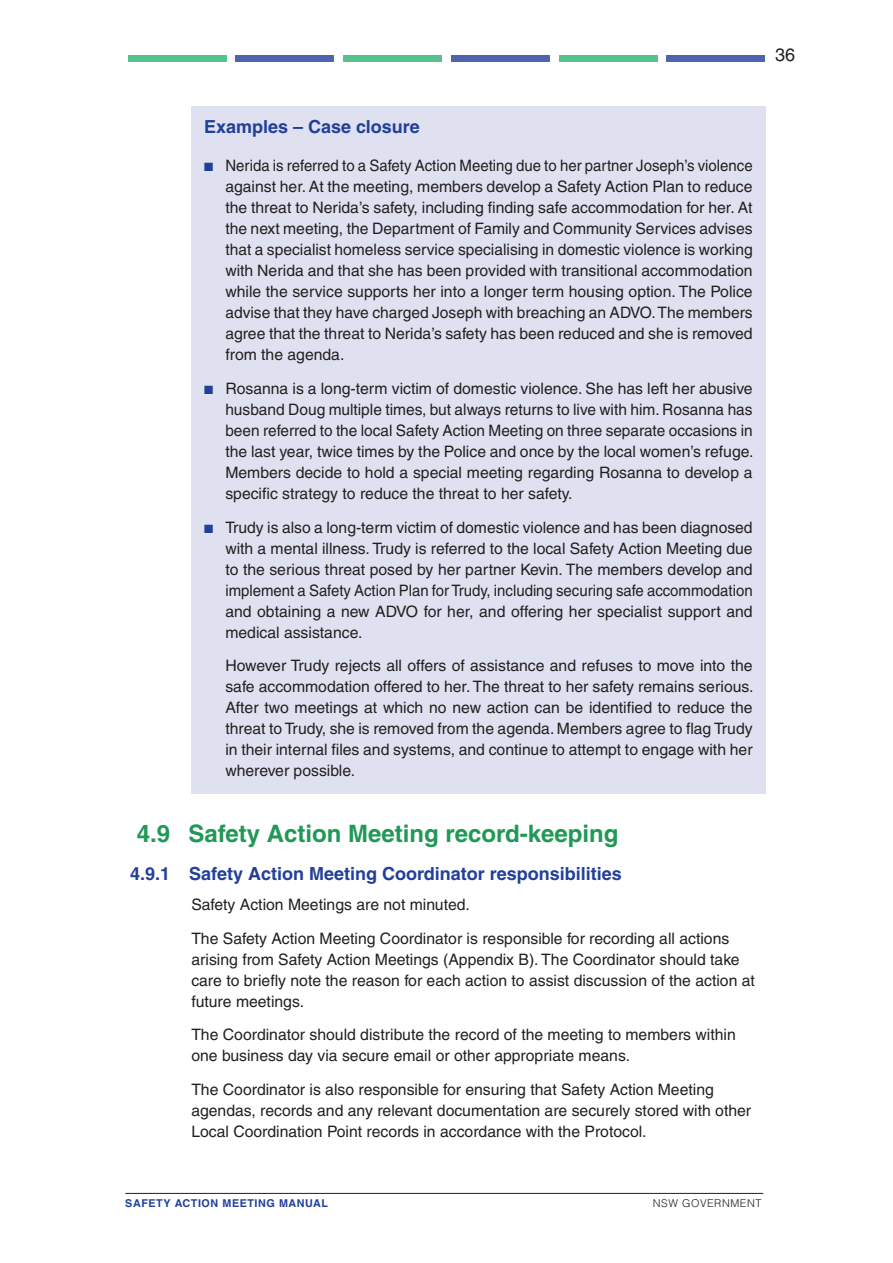
<style>
.page{position:relative;width:893px;height:1263px;background:#fff}
.page>*{position:absolute;margin:0;border:0;box-sizing:border-box;transform-origin:0 0}
.t1{font:700 24px "Helvetica LT";color:#209856}
.boxed_heading{font:700 18px "Helvetica LT";color:#223f99}
.t2{font:18px "Helvetica LT";color:#231f20}
.boxed_text_indented{font:15.75px/21px "Helvetica LT";color:#231f20;text-align:justify}
.boxed_text_indented-2{font:15.75px/21px "Helvetica LT";color:#231f20;text-align:justify;scale:.95 1}
.text{font:15.75px/21px "Helvetica LT";color:#231f20}
.t3{font:700 10.8px "Helvetica LT";letter-spacing:.05em;color:#223f99}
.t4{font:300 10.8px "Helvetica LT";letter-spacing:.05em;color:#231f20}
.s1{color:#223f99}
</style>
<div class="page">
<div style="left:128px;top:55px;width:98px;height:6px;background:#55c38e"></div>
<div style="left:235px;top:55px;width:99px;height:6px;background:#4e65ad"></div>
<div style="left:343px;top:55px;width:99px;height:6px;background:#55c38e"></div>
<div style="left:451px;top:55px;width:99px;height:6px;background:#4e65ad"></div>
<div style="left:559px;top:55px;width:99px;height:6px;background:#55c38e"></div>
<div style="left:666px;top:55px;width:99px;height:6px;background:#4e65ad"></div>
<hr style="left:125px;top:1193px;width:638px;height:1px;background:#231f20">
<div style="left:191px;top:106px;width:574px;height:687px;background:#e0e1f0"></div>
<p class="t2" style="left:775px;top:44px;width:22px">36</p>
<p class="boxed_heading" style="left:204px;top:116px;width:217px">Examples – Case closure</p>
<p class="boxed_text_indented-2" style="left:225px;top:155px;width:557px;text-indent:-21px"><span class="s1">■</span> Nerida is referred to a Safety Action Meeting due to her partner Joseph’s violence against her. At the meeting, members develop a Safety Action Plan to reduce the threat to Nerida’s safety, including finding safe accommodation for her. At the next meeting, the Department of Family and Community Services advises that a specialist homeless service specialising in domestic violence is working with Nerida and that she has been provided with transitional accommodation while the service supports her into a longer term housing option. The Police advise that they have charged Joseph with breaching an ADVO. The members agree that the threat to Nerida’s safety has been reduced and she is removed from the agenda.</p>
<p class="boxed_text_indented" style="left:225px;top:378px;width:530px;text-indent:-21px"><span class="s1">■</span> Rosanna is a long-term victim of domestic violence. She has left her abusive husband Doug multiple times, but always returns to live with him. Rosanna has been referred to the local Safety Action Meeting on three separate occasions in the last year, twice times by the Police and once by the local women’s refuge.<br>Members decide to hold a special meeting regarding Rosanna to develop a specific strategy to reduce the threat to her safety.</p>
<p class="boxed_text_indented" style="left:225px;top:516px;width:529px;text-indent:-21px"><span class="s1">■</span> Trudy is also a long-term victim of domestic violence and has been diagnosed with a mental illness. Trudy is referred to the local Safety Action Meeting due to the serious threat posed by her partner Kevin. The members develop and implement a Safety Action Plan for Trudy, including securing safe accommodation and obtaining a new ADVO for her, and offering her specialist support and medical assistance.</p>
<p class="boxed_text_indented" style="left:225px;top:655px;width:530px">However Trudy rejects all offers of assistance and refuses to move into the safe accommodation offered to her. The threat to her safety remains serious.<br>After two meetings at which no new action can be identified to reduce the threat to Trudy, she is removed from the agenda. Members agree to flag Trudy in their internal files and systems, and continue to attempt to engage with her wherever possible.</p>
<p class="t1" style="left:137px;top:818px;width:483px">4.9 Safety Action Meeting record-keeping</p>
<p class="boxed_heading" style="left:130px;top:863px;width:493px">4.9.1 Safety Action Meeting Coordinator responsibilities</p>
<p class="text" style="left:191px;top:894px;width:280px">Safety Action Meetings are not minuted.</p>
<p class="text" style="left:191px;top:927px;width:565px">The Safety Action Meeting Coordinator is responsible for recording all actions arising from Safety Action Meetings (Appendix B). The Coordinator should take care to briefly note the reason for each action to assist discussion of the action at future meetings.</p>
<p class="text" style="left:191px;top:1024px;width:546px">The Coordinator should distribute the record of the meeting to members within one business day via secure email or other appropriate means.</p>
<p class="text" style="left:191px;top:1079px;width:561px">The Coordinator is also responsible for ensuring that Safety Action Meeting agendas, records and any relevant documentation are securely stored with other<br>Local Coordination Point records in accordance with the Protocol.</p>
<p class="t3" style="left:125px;top:1197px;width:204px">SAFETY ACTION MEETING MANUAL</p>
<p class="t4" style="left:653px;top:1197px;width:110px">NSW GOVERNMENT</p>
</div>
